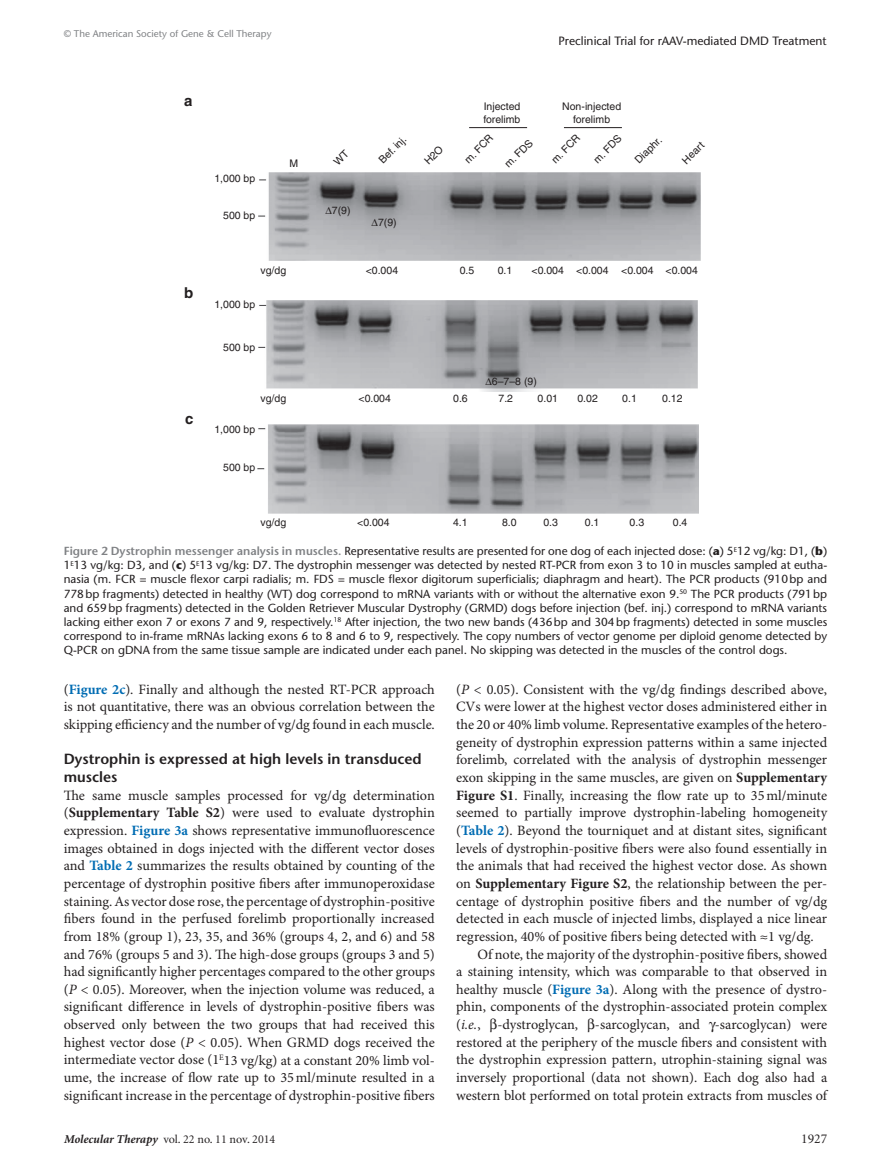
<style>
.page{position:relative;width:891px;height:1175px;background:#fff}
.page>*{position:absolute;margin:0;border:0;box-sizing:border-box;transform-origin:0 0}
.t1{font:700 15px "Helvetica";color:#231f20}
.t2{font:600 14.7px/17.7px "ITC Stone Sans";color:#231f20}
.t3{font:14.25px/17.7px "Minion Pro";color:#231f20;text-align:justify}
.t4{font:13.5px "Minion";color:#231f20}
.t5{font:12px "Stone Sans";color:#231f20}
.t6{font:12px "Minion";color:#231f20}
.t7{font:11.7px/14.1px "Stone Sans";color:#231f20;text-align:justify}
.t8{font:10.5px/12.6px "Helvetica";color:#231f20}
.t9{font:9.75px "Stone Sans";color:#808285}
.s1{font-family:"ITC Stone Sans";font-weight:600;color:#808285}
.s2{font-weight:700}
.s3{font-weight:700;color:#006cb3}
.s4{font-style:italic}
.s5{font-weight:700;font-style:italic}
</style>
<div class="page">
<img style="left:259px;top:173px;width:441px;height:88px">
<img style="left:259px;top:300px;width:439px;height:91px">
<img style="left:257px;top:425px;width:442px;height:88px">
<hr style="left:469px;top:127px;width:58px;height:1px;background:#231f20">
<hr style="left:564px;top:127px;width:58px;height:1px;background:#231f20">
<p class="t9" style="left:64px;top:28px;width:209px">© The American Society of Gene &amp; Cell Therapy</p>
<p class="t1" style="left:184px;top:92px;width:10px">a</p>
<p class="t8" style="left:214px;top:172px;width:42px">1,000 bp</p>
<p class="t8" style="left:223px;top:209px;width:34px">500 bp</p>
<p class="t8" style="left:289px;top:156px;width:10px">M</p>
<p class="t5" style="left:558px;top:34px;width:270px">Preclinical Trial for rAAV-mediated DMD Treatment</p>
<p class="t8" style="left:325px;top:204px;width:27px">∆7(9)</p>
<p class="t8" style="left:483px;top:100px;width:39px">Injected forelimb</p>
<p class="t8" style="left:562px;top:100px;width:60px;text-align:center">Non-injected forelimb</p>
<p class="t8" style="left:376px;top:157px;width:36px;rotate:-45deg">Bef. inj.</p>
<p class="t8" style="left:462px;top:157px;width:37px;rotate:-45deg">m. FCR</p>
<p class="t8" style="left:502px;top:161px;width:36px;rotate:-45deg">m. FDS</p>
<p class="t8" style="left:591px;top:157px;width:36px;rotate:-45deg">m. FDS</p>
<p class="t8" style="left:632px;top:157px;width:35px;rotate:-45deg">Diaphr.</p>
<p class="t8" style="left:680px;top:158px;width:28px;rotate:-45deg">Heart</p>
<p class="t8" style="left:549px;top:157px;width:37px;rotate:-45deg">m. FCR</p>
<p class="t8" style="left:372px;top:215px;width:27px">∆7(9)</p>
<p class="t1" style="left:184px;top:284px;width:11px">b</p>
<p class="t1" style="left:185px;top:409px;width:10px">c</p>
<p class="t8" style="left:261px;top:264px;width:27px">vg/dg</p>
<p class="t8" style="left:366px;top:264px;width:34px">&lt;0.004</p>
<p class="t8" style="left:214px;top:297px;width:42px">1,000 bp</p>
<p class="t8" style="left:223px;top:341px;width:34px">500 bp</p>
<p class="t8" style="left:261px;top:392px;width:27px">vg/dg</p>
<p class="t8" style="left:214px;top:423px;width:42px">1,000 bp</p>
<p class="t8" style="left:223px;top:460px;width:34px">500 bp</p>
<p class="t8" style="left:261px;top:516px;width:27px">vg/dg</p>
<p class="t8" style="left:359px;top:392px;width:34px">&lt;0.004</p>
<p class="t8" style="left:357px;top:516px;width:34px">&lt;0.004</p>
<p class="t8" style="left:460px;top:264px;width:16px">0.5</p>
<p class="t8" style="left:498px;top:264px;width:16px">0.1</p>
<p class="t8" style="left:532px;top:264px;width:168px">&lt;0.004 &lt;0.004 &lt;0.004 &lt;0.004</p>
<p class="t8" style="left:453px;top:392px;width:16px">0.6</p>
<p class="t8" style="left:486px;top:375px;width:53px">∆6–7–8 (9)</p>
<p class="t8" style="left:499px;top:392px;width:16px">7.2</p>
<p class="t8" style="left:538px;top:392px;width:22px">0.01</p>
<p class="t8" style="left:577px;top:392px;width:22px">0.02</p>
<p class="t8" style="left:622px;top:392px;width:16px">0.1</p>
<p class="t8" style="left:662px;top:392px;width:22px">0.12</p>
<p class="t8" style="left:453px;top:516px;width:16px">4.1</p>
<p class="t8" style="left:502px;top:516px;width:16px">8.0</p>
<p class="t8" style="left:543px;top:516px;width:16px">0.3</p>
<p class="t8" style="left:585px;top:516px;width:16px">0.1</p>
<p class="t8" style="left:630px;top:516px;width:16px">0.3</p>
<p class="t8" style="left:673px;top:516px;width:16px">0.4</p>
<p class="t7" style="left:64px;top:544px;width:765px"><span class="s1">Figure 2 Dystrophin messenger analysis in muscles.</span> Representative results are presented for one dog of each injected dose: (<span class="s2">a</span>) 5<sup>E</sup>12 vg/kg: D1, (<span class="s2">b</span>)<br>1<sup>E</sup>13 vg/kg: D3, and (<span class="s2">c</span>) 5<sup>E</sup>13 vg/kg: D7. The dystrophin messenger was detected by nested RT-PCR from exon 3 to 10 in muscles sampled at eutha&shy;nasia (m. FCR = muscle flexor carpi radialis; m. FDS = muscle flexor digitorum superficialis; diaphragm and heart). The PCR products (910bp and 778bp fragments) detected in healthy (WT) dog correspond to mRNA variants with or without the alternative exon 9.<sup>50</sup> The PCR products (791bp and 659bp fragments) detected in the Golden Retriever Muscular Dystrophy (GRMD) dogs before injection (bef. inj.) correspond to mRNA variants lacking either exon 7 or exons 7 and 9, respectively.<sup>18</sup> After injection, the two new bands (436bp and 304bp fragments) detected in some muscles correspond to in-frame mRNAs lacking exons 6 to 8 and 6 to 9, respectively. The copy numbers of vector genome per diploid genome detected by Q-PCR on gDNA from the same tissue sample are indicated under each panel. No skipping was detected in the muscles of the control dogs.</p>
<p class="t3" style="left:64px;top:681px;width:373px">(<span class="s3">Figure 2c</span>). Finally and although the nested RT-PCR approach is not quantitative, there was an obvious correlation between the skipping efficiency and the number of vg/dg found in each muscle.</p>
<p class="t2" style="left:64px;top:750px;width:360px">Dystrophin is expressed at high levels in transduced muscles</p>
<p class="t3" style="left:64px;top:787px;width:373px">The same muscle samples processed for vg/dg determination (<span class="s2">Supplementary Table S2</span>) were used to evaluate dystrophin expression. <span class="s3">Figure 3a</span> shows representative immunofluorescence images obtained in dogs injected with the different vector doses and <span class="s3">Table 2</span> summarizes the results obtained by counting of the percentage of dystrophin positive fibers after immunoperoxidase staining. As vector dose rose, the percentage of dystrophin-positive fibers found in the perfused forelimb proportionally increased from 18% (group 1), 23, 35, and 36% (groups 4, 2, and 6) and 58 and 76% (groups 5 and 3). The high-dose groups (groups 3 and 5) had significantly higher percentages compared to the other groups (<span class="s4">P</span> &lt; 0.05). Moreover, when the injection volume was reduced, a significant difference in levels of dystrophin-positive fibers was observed only between the two groups that had received this highest vector dose (<span class="s4">P</span> &lt; 0.05). When GRMD dogs received the intermediate vector dose (1<sup>E</sup>13 vg/kg) at a constant 20% limb vol&shy;ume, the increase of flow rate up to 35ml/minute resulted in a significant increase in the percentage of dystrophin-positive fibers</p>
<p class="t3" style="left:456px;top:681px;width:373px">(<span class="s4">P</span> &lt; 0.05). Consistent with the vg/dg findings described above,</p>
<p class="t3" style="left:456px;top:698px;width:373px">CVs were lower at the highest vector doses administered either in</p>
<p class="t3" style="left:456px;top:716px;width:373px">the 20 or 40% limb volume. Representative examples of the hetero-</p>
<p class="t3" style="left:456px;top:734px;width:373px">geneity of dystrophin expression patterns within a same injected</p>
<p class="t3" style="left:456px;top:751px;width:373px">forelimb, correlated with the analysis of dystrophin messenger</p>
<p class="t3" style="left:456px;top:769px;width:373px">exon skipping in the same muscles, are given on <span class="s2">Supplementary</span></p>
<p class="t3" style="left:456px;top:787px;width:373px"><span class="s2">Figure S1</span>. Finally, increasing the flow rate up to 35ml/minute</p>
<p class="t3" style="left:456px;top:804px;width:373px">seemed to partially improve dystrophin-labeling homogeneity</p>
<p class="t3" style="left:456px;top:822px;width:373px">(<span class="s3">Table 2</span>). Beyond the tourniquet and at distant sites, significant</p>
<p class="t3" style="left:456px;top:839px;width:373px">levels of dystrophin-positive fibers were also found essentially in</p>
<p class="t3" style="left:456px;top:857px;width:373px">the animals that had received the highest vector dose. As shown</p>
<p class="t3" style="left:456px;top:875px;width:373px">on <span class="s2">Supplementary Figure S2</span>, the relationship between the per-</p>
<p class="t3" style="left:456px;top:892px;width:373px">centage of dystrophin positive fibers and the number of vg/dg</p>
<p class="t3" style="left:456px;top:910px;width:373px">detected in each muscle of injected limbs, displayed a nice linear</p>
<p class="t3" style="left:456px;top:928px;width:359px">regression, 40% of positive fibers being detected with ≈1 vg/dg.</p>
<p class="t3" style="left:477px;top:945px;width:351px">Of note, the majority of the dystrophin-positive fibers, showed</p>
<p class="t3" style="left:456px;top:963px;width:373px">a staining intensity, which was comparable to that observed in</p>
<p class="t3" style="left:456px;top:981px;width:373px">healthy muscle (<span class="s3">Figure 3a</span>). Along with the presence of dystro-</p>
<p class="t3" style="left:456px;top:998px;width:373px">phin, components of the dystrophin-associated protein complex</p>
<p class="t3" style="left:456px;top:1016px;width:373px">(<span class="s4">i.e.</span>, -dystroglycan, -sarcoglycan, and -sarcoglycan) were</p>
<p class="t3" style="left:456px;top:1033px;width:373px">restored at the periphery of the muscle fibers and consistent with</p>
<p class="t3" style="left:456px;top:1051px;width:373px">the dystrophin expression pattern, utrophin-staining signal was</p>
<p class="t3" style="left:456px;top:1069px;width:373px">inversely proportional (data not shown). Each dog also had a</p>
<p class="t3" style="left:456px;top:1086px;width:373px">western blot performed on total protein extracts from muscles of</p>
<p class="t6" style="left:64px;top:1133px;width:213px"><span class="s5">Molecular Therapy</span> vol. 22 no. 11 nov. 2014</p>
<p class="t4" style="left:801px;top:1132px;width:27px">1927</p>
</div>
